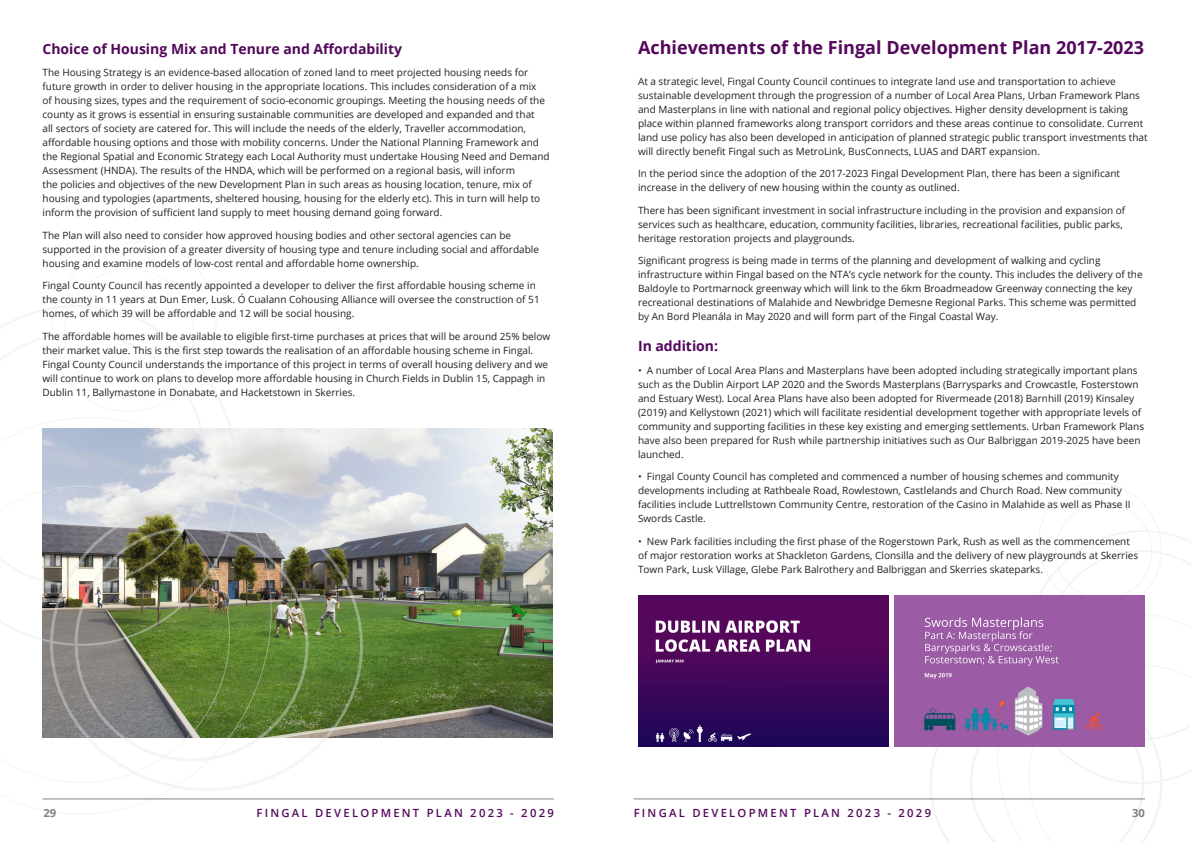
<style>
.page{position:relative;width:1191px;height:842px;background:#fff}
.page>*{position:absolute;margin:0;border:0;box-sizing:border-box;transform-origin:0 0}
.Body_Text{font:700 18px "Open Sans";color:#53085b}
.Body_Text-2{font:700 14px "Open Sans";color:#53085b}
.Body_Text-3{font:600 11.3px "Open Sans";letter-spacing:.2em;color:#53085b}
.Body_Text-4{font:700 11.3px "Open Sans";color:#808285}
.Body_Text-5{font:10px/14px "Open Sans";color:#231f20}
.s1{color:#53085b}
</style>
<div class="page">
<svg style="left:1041px;top:483px;width:115px;height:42px"></svg>
<svg style="left:928px;top:747px;width:55px;height:95px"></svg>
<svg style="left:983px;top:769px;width:179px;height:73px"></svg>
<svg style="left:1017px;top:525px;width:174px;height:264px"></svg>
<img style="left:290px;top:429px;width:263px;height:309px">
<img style="left:638px;top:595px;width:250px;height:152px">
<img style="left:894px;top:595px;width:250px;height:152px">
<img style="left:290px;top:494px;width:74px;height:244px">
<svg style="left:42px;top:428px;width:248px;height:372px"></svg>
<img style="left:42px;top:428px;width:203px;height:225px">
<hr style="left:633px;top:798px;width:511px;height:1px;background:#808285">
<hr style="left:43px;top:798px;width:511px;height:1px;background:#808285">
<p class="Body_Text-2" style="left:43px;top:39px;width:361px">Choice of Housing Mix and Tenure and Affordability</p>
<p class="Body_Text-5" style="left:43px;top:65px;width:508px">The Housing Strategy is an evidence-based allocation of zoned land to meet projected housing needs for future growth in order to deliver housing in the appropriate locations. This includes consideration of a mix<br>of housing sizes, types and the requirement of socio-economic groupings. Meeting the housing needs of the county as it grows is essential in ensuring sustainable communities are developed and expanded and that<br>all sectors of society are catered for. This will include the needs of the elderly, Traveller accommodation, affordable housing options and those with mobility concerns. Under the National Planning Framework and the Regional Spatial and Economic Strategy each Local Authority must undertake Housing Need and Demand Assessment (HNDA). The results of the HNDA, which will be performed on a regional basis, will inform<br>the policies and objectives of the new Development Plan in such areas as housing location, tenure, mix of housing and typologies (apartments, sheltered housing, housing for the elderly etc). This in turn will help to inform the provision of sufficient land supply to meet housing demand going forward.</p>
<p class="Body_Text-5" style="left:43px;top:228px;width:498px">The Plan will also need to consider how approved housing bodies and other sectoral agencies can be supported in the provision of a greater diversity of housing type and tenure including social and affordable housing and examine models of low-cost rental and affordable home ownership.</p>
<p class="Body_Text-5" style="left:43px;top:278px;width:499px">Fingal County Council has recently appointed a developer to deliver the first affordable housing scheme in the county in 11 years at Dun Emer, Lusk. Ó Cualann Cohousing Alliance will oversee the construction of 51 homes, of which 39 will be affordable and 12 will be social housing.</p>
<p class="Body_Text-5" style="left:43px;top:329px;width:509px">The affordable homes will be available to eligible first-time purchases at prices that will be around 25% below their market value. This is the first step towards the realisation of an affordable housing scheme in Fingal.<br>Fingal County Council understands the importance of this project in terms of overall housing delivery and we will continue to work on plans to develop more affordable housing in Church Fields in Dublin 15, Cappagh in Dublin 11, Ballymastone in Donabate, and Hacketstown in Skerries.</p>
<p class="Body_Text" style="left:638px;top:34px;width:507px">Achievements of the Fingal Development Plan 2017-2023</p>
<p class="Body_Text-5" style="left:638px;top:74px;width:511px">At a strategic level, Fingal County Council continues to integrate land use and transportation to achieve sustainable development through the progression of a number of Local Area Plans, Urban Framework Plans and Masterplans in line with national and regional policy objectives. Higher density development is taking place within planned frameworks along transport corridors and these areas continue to consolidate. Current land use policy has also been developed in anticipation of planned strategic public transport investments that will directly benefit Fingal such as MetroLink, BusConnects, LUAS and DART expansion.</p>
<p class="Body_Text-5" style="left:638px;top:166px;width:483px">In the period since the adoption of the 2017-2023 Fingal Development Plan, there has been a significant increase in the delivery of new housing within the county as outlined.</p>
<p class="Body_Text-5" style="left:638px;top:203px;width:489px">There has been significant investment in social infrastructure including in the provision and expansion of services such as healthcare, education, community facilities, libraries, recreational facilities, public parks, heritage restoration projects and playgrounds.</p>
<p class="Body_Text-5" style="left:638px;top:253px;width:506px">Significant progress is being made in terms of the planning and development of walking and cycling infrastructure within Fingal based on the NTA’s cycle network for the county. This includes the delivery of the Baldoyle to Portmarnock greenway which will link to the 6km Broadmeadow Greenway connecting the key recreational destinations of Malahide and Newbridge Demesne Regional Parks. This scheme was permitted by An Bord Pleanála in May 2020 and will form part of the Fingal Coastal Way.</p>
<p class="Body_Text-2" style="left:638px;top:336px;width:82px">In addition:</p>
<p class="Body_Text-5" style="left:638px;top:363px;width:507px"><span class="s1">•</span> A number of Local Area Plans and Masterplans have been adopted including strategically important plans such as the Dublin Airport LAP 2020 and the Swords Masterplans (Barrysparks and Crowcastle, Fosterstown and Estuary West). Local Area Plans have also been adopted for Rivermeade (2018) Barnhill (2019) Kinsaley (2019) and Kellystown (2021) which will facilitate residential development together with appropriate levels of community and supporting facilities in these key existing and emerging settlements. Urban Framework Plans have also been prepared for Rush while partnership initiatives such as Our Balbriggan 2019-2025 have been launched.</p>
<p class="Body_Text-5" style="left:638px;top:469px;width:494px"><span class="s1">•</span> Fingal County Council has completed and commenced a number of housing schemes and community developments including at Rathbeale Road, Rowlestown, Castlelands and Church Road. New community facilities include Luttrellstown Community Centre, restoration of the Casino in Malahide as well as Phase II Swords Castle.</p>
<p class="Body_Text-5" style="left:638px;top:534px;width:502px"><span class="s1">•</span> New Park facilities including the first phase of the Rogerstown Park, Rush as well as the commencement of major restoration works at Shackleton Gardens, Clonsilla and the delivery of new playgrounds at Skerries<br>Town Park, Lusk Village, Glebe Park Balrothery and Balbriggan and Skerries skateparks.</p>
<p class="Body_Text-4" style="left:43px;top:805px;width:14px">29</p>
<p class="Body_Text-3" style="left:256px;top:805px;width:299px">FINGAL DEVELOPMENT PLAN 2023 - 2029</p>
<p class="Body_Text-3" style="left:633px;top:805px;width:299px">FINGAL DEVELOPMENT PLAN 2023 - 2029</p>
<p class="Body_Text-4" style="left:1132px;top:805px;width:14px">30</p>
</div>
